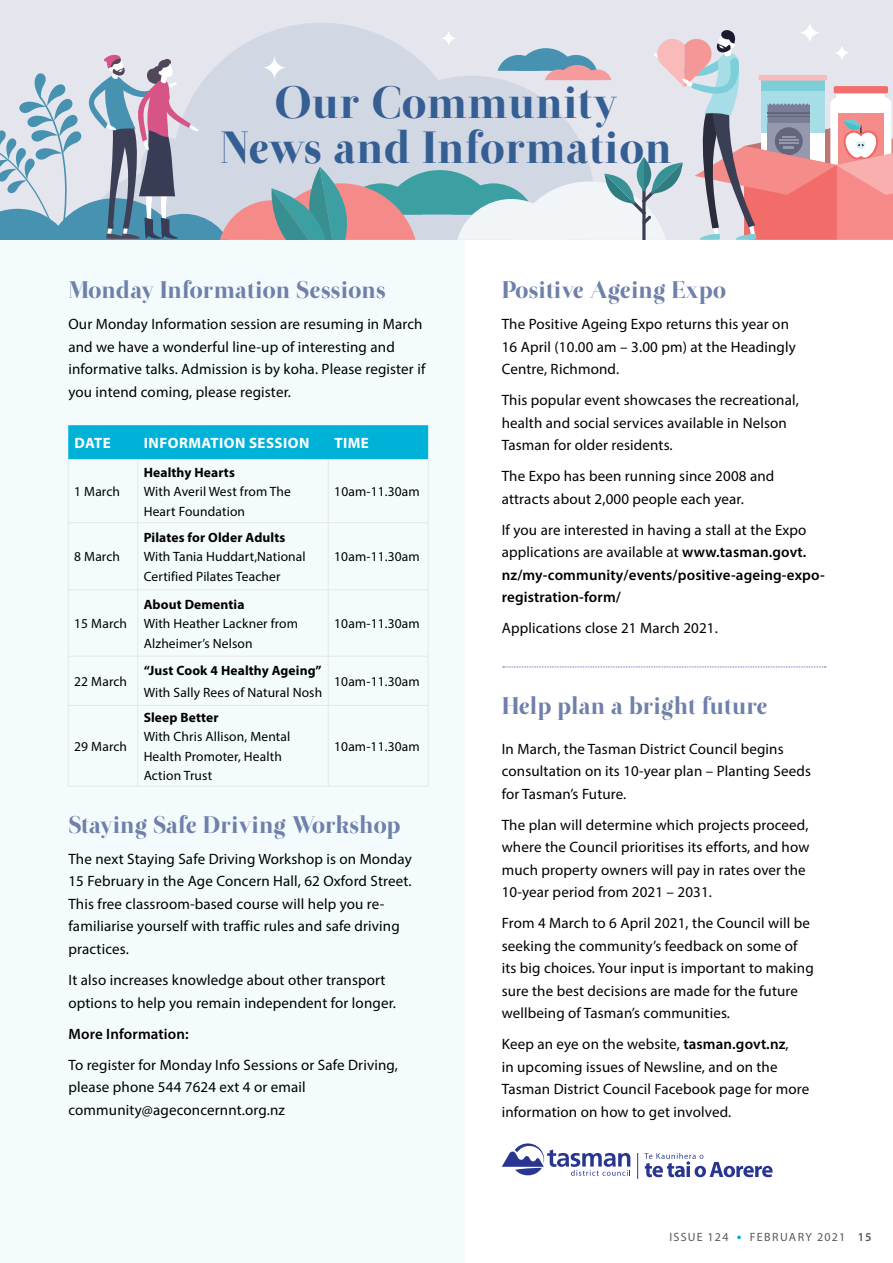
<style>
.page{position:relative;width:893px;height:1263px;background:#fff}
.page>*{position:absolute;margin:0;border:0;box-sizing:border-box;transform-origin:0 0}
.t1{font:45px/45.6px "Otama ep";letter-spacing:.01em;color:#355f93;text-align:center}
.t2{font:24px "Otama ep";color:#6f80aa}
.t3{font:15px/22.5px "Myriad Pro";letter-spacing:.01em;color:#000}
.t4{font:600 15px/22.5px "Myriad Pro";letter-spacing:.01em;color:#000}
.t5{font:700 15px "Myriad Pro";letter-spacing:.03em;color:#fff}
.t6{font:13.5px/19.5px "Myriad Pro";letter-spacing:.01em;color:#000}
.t7{font:700 13.5px "Myriad Pro";letter-spacing:.01em;color:#000}
.t8{font:12px "Myriad Pro";letter-spacing:.1em;color:#58595b}
.s1{font-weight:400}
.s2{font-weight:600}
</style>
<div class="page">
<div style="left:0;top:240px;width:465px;height:1023px;background:#f4fbfd"></div>
<div style="left:0;top:0;width:893px;height:240px;background:#e4e5ed"></div>
<svg style="left:0;top:28px;width:893px;height:212px"></svg>
<div style="left:68px;top:425px;width:360px;height:34px;background:#00b1d8"></div>
<hr style="left:68px;top:459px;width:70px;height:1px;background:#e6e7e8">
<hr style="left:68px;top:460px;width:1px;height:62px;background:#e6e7e8">
<hr style="left:138px;top:459px;width:190px;height:1px;background:#e6e7e8">
<hr style="left:138px;top:460px;width:1px;height:62px;background:#e6e7e8">
<hr style="left:328px;top:459px;width:100px;height:1px;background:#e6e7e8">
<hr style="left:328px;top:460px;width:1px;height:62px;background:#e6e7e8">
<hr style="left:428px;top:460px;width:1px;height:62px;background:#e6e7e8">
<hr style="left:68px;top:522px;width:70px;height:1px;background:#e6e7e8">
<hr style="left:68px;top:523px;width:1px;height:67px;background:#e6e7e8">
<hr style="left:138px;top:522px;width:190px;height:1px;background:#e6e7e8">
<hr style="left:138px;top:523px;width:1px;height:67px;background:#e6e7e8">
<hr style="left:328px;top:522px;width:100px;height:1px;background:#e6e7e8">
<hr style="left:328px;top:523px;width:1px;height:67px;background:#e6e7e8">
<hr style="left:428px;top:523px;width:1px;height:67px;background:#e6e7e8">
<hr style="left:68px;top:590px;width:70px;height:1px;background:#e6e7e8">
<hr style="left:68px;top:590px;width:1px;height:66px;background:#e6e7e8">
<hr style="left:138px;top:590px;width:190px;height:1px;background:#e6e7e8">
<hr style="left:138px;top:590px;width:1px;height:66px;background:#e6e7e8">
<hr style="left:328px;top:590px;width:100px;height:1px;background:#e6e7e8">
<hr style="left:328px;top:590px;width:1px;height:66px;background:#e6e7e8">
<hr style="left:428px;top:590px;width:1px;height:66px;background:#e6e7e8">
<hr style="left:68px;top:656px;width:70px;height:1px;background:#e6e7e8">
<hr style="left:68px;top:656px;width:1px;height:49px;background:#e6e7e8">
<hr style="left:138px;top:656px;width:190px;height:1px;background:#e6e7e8">
<hr style="left:138px;top:656px;width:1px;height:49px;background:#e6e7e8">
<hr style="left:328px;top:656px;width:100px;height:1px;background:#e6e7e8">
<hr style="left:328px;top:656px;width:1px;height:49px;background:#e6e7e8">
<hr style="left:428px;top:656px;width:1px;height:49px;background:#e6e7e8">
<hr style="left:68px;top:705px;width:70px;height:1px;background:#e6e7e8">
<hr style="left:68px;top:706px;width:1px;height:80px;background:#e6e7e8">
<hr style="left:138px;top:705px;width:190px;height:1px;background:#e6e7e8">
<hr style="left:138px;top:706px;width:1px;height:80px;background:#e6e7e8">
<hr style="left:328px;top:705px;width:100px;height:1px;background:#e6e7e8">
<hr style="left:328px;top:706px;width:1px;height:80px;background:#e6e7e8">
<hr style="left:428px;top:706px;width:1px;height:80px;background:#e6e7e8">
<hr style="left:68px;top:786px;width:70px;height:1px;background:#e6e7e8">
<hr style="left:138px;top:786px;width:190px;height:1px;background:#e6e7e8">
<hr style="left:328px;top:786px;width:100px;height:1px;background:#e6e7e8">
<svg style="left:502px;top:1143px;width:129px;height:33px"></svg>
<svg style="left:637px;top:1153px;width:1px;height:26px"></svg>
<svg style="left:644px;top:1153px;width:128px;height:24px"></svg>
<svg style="left:503px;top:666px;width:323px;height:1px"></svg>
<svg style="left:737px;top:1235px;width:4px;height:4px"></svg>
<h1 class="t1" style="left:220px;top:80px;width:453px">Our Community<br>News and Information</h1>
<h2 class="t2" style="left:68px;top:276px;width:319px">Monday Information Sessions</h2>
<p class="t3" style="left:68px;top:313px;width:358px">Our Monday Information session are resuming in March and we have a wonderful line-up of interesting and informative talks. Admission is by koha. Please register if you intend coming, please register.</p>
<p class="t5" style="left:74px;top:433px;width:38px">DATE</p>
<p class="t5" style="left:144px;top:433px;width:167px">INFORMATION SESSION</p>
<p class="t5" style="left:334px;top:433px;width:36px">TIME</p>
<p class="t6" style="left:74px;top:482px;width:47px">1 March</p>
<p class="t7" style="left:144px;top:463px;width:93px">Healthy Hearts</p>
<p class="t6" style="left:144px;top:482px;width:149px">With Averil West from The<br>Heart Foundation</p>
<p class="t6" style="left:334px;top:482px;width:87px">10am-11.30am</p>
<p class="t6" style="left:74px;top:547px;width:47px">8 March</p>
<p class="t6" style="left:74px;top:614px;width:54px">15 March</p>
<p class="t6" style="left:74px;top:671px;width:54px">22 March</p>
<p class="t6" style="left:74px;top:736px;width:54px">29 March</p>
<p class="t7" style="left:144px;top:528px;width:143px">Pilates for Older Adults</p>
<p class="t6" style="left:144px;top:547px;width:164px">With Tania Huddart,National<br>Certified Pilates Teacher</p>
<p class="t6" style="left:334px;top:547px;width:87px">10am-11.30am</p>
<p class="t7" style="left:144px;top:595px;width:102px">About Dementia</p>
<p class="t6" style="left:144px;top:614px;width:156px">With Heather Lackner from<br>Alzheimer’s Nelson</p>
<p class="t6" style="left:334px;top:614px;width:87px">10am-11.30am</p>
<p class="t7" style="left:144px;top:661px;width:179px">“Just Cook 4 Healthy Ageing”</p>
<p class="t6" style="left:144px;top:683px;width:180px">With Sally Rees of Natural Nosh</p>
<p class="t6" style="left:334px;top:671px;width:87px">10am-11.30am</p>
<p class="t7" style="left:144px;top:708px;width:76px">Sleep Better</p>
<p class="t6" style="left:144px;top:727px;width:148px">With Chris Allison, Mental<br>Health Promoter, Health<br>Action Trust</p>
<p class="t6" style="left:334px;top:736px;width:87px">10am-11.30am</p>
<h2 class="t2" style="left:68px;top:810px;width:334px">Staying Safe Driving Workshop</h2>
<p class="t3" style="left:68px;top:847px;width:345px">The next Staying Safe Driving Workshop is on Monday 15 February in the Age Concern Hall, 62 Oxford Street.<br>This free classroom-based course will help you re&shy;familiarise yourself with traffic rules and safe driving practices.</p>
<p class="t3" style="left:68px;top:968px;width:329px">It also increases knowledge about other transport options to help you remain independent for longer.</p>
<p class="t4" style="left:68px;top:1022px;width:122px">More Information:</p>
<p class="t3" style="left:68px;top:1053px;width:331px">To register for Monday Info Sessions or Safe Driving, please phone 544 7624 ext 4 or email community@ageconcernnt.org.nz</p>
<h2 class="t2" style="left:502px;top:276px;width:226px">Positive Ageing Expo</h2>
<p class="t3" style="left:502px;top:313px;width:296px">The Positive Ageing Expo returns this year on<br>16 April (10.00 am – 3.00 pm) at the Headingly<br>Centre, Richmond.</p>
<p class="t3" style="left:502px;top:389px;width:298px">This popular event showcases the recreational, health and social services available in Nelson<br>Tasman for older residents.</p>
<p class="t3" style="left:502px;top:465px;width:274px">The Expo has been running since 2008 and attracts about 2,000 people each year.</p>
<p class="t4" style="left:502px;top:518px;width:324px"><span class="s1">If you are interested in having a stall at the Expo applications are available at</span> www.tasman.govt. nz/my-community/events/positive-ageing-expo&shy;registration-form/</p>
<p class="t3" style="left:502px;top:617px;width:218px">Applications close 21 March 2021.</p>
<h2 class="t2" style="left:502px;top:692px;width:267px">Help plan a bright future</h2>
<p class="t3" style="left:502px;top:737px;width:311px">In March, the Tasman District Council begins consultation on its 10-year plan – Planting Seeds for Tasman’s Future.</p>
<p class="t3" style="left:502px;top:813px;width:309px">The plan will determine which projects proceed, where the Council prioritises its efforts, and how much property owners will pay in rates over the 10-year period from 2021 – 2031.</p>
<p class="t3" style="left:502px;top:912px;width:314px">From 4 March to 6 April 2021, the Council will be seeking the community’s feedback on some of its big choices. Your input is important to making sure the best decisions are made for the future wellbeing of Tasman’s communities.</p>
<p class="t3" style="left:502px;top:1033px;width:309px">Keep an eye on the website, <span class="s2">tasman.govt.nz</span>,<br>in upcoming issues of Newsline, and on the Tasman District Council Facebook page for more information on how to get involved.</p>
<p class="t8" style="left:669px;top:1230px;width:60px">ISSUE 124</p>
<p class="t8" style="left:750px;top:1230px;width:124px">FEBRUARY 2021 <span class="s2">15</span></p>
</div>
